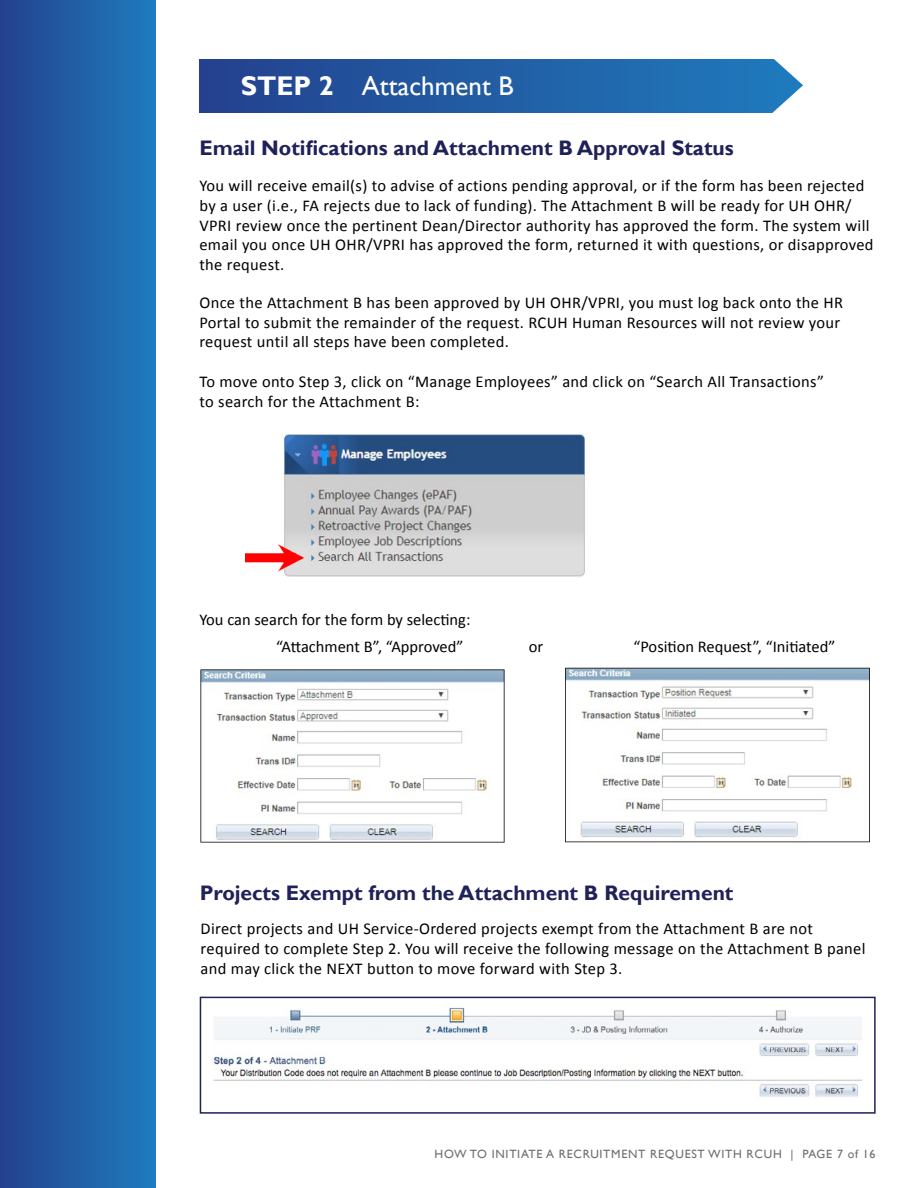
<style>
.page{position:relative;width:918px;height:1188px;background:#fff}
.page>*{position:absolute;margin:0;border:0;box-sizing:border-box;transform-origin:0 0}
.t1{font:27px "Gill Sans";color:#fff}
.t2{font:700 27px "Gill Sans";color:#fff}
.t3{font:700 21px "Gill Sans";color:#1f2159}
.t4{font:16.5px/19.8px "Calibri";letter-spacing:.02em;color:#000}
.t5{font:16.5px "Calibri";color:#000}
.t6{font:12px "Gill Sans";letter-spacing:.06em;color:#6d6e71}
</style>
<div class="page">
<div style="left:0;top:0;width:156px;height:1188px;background:linear-gradient(to right,#24418d,#1f7cbe)"></div>
<div style="left:200px;top:60px;width:612px;height:53px;background:linear-gradient(to right,#24418e,#1f7cbe)"></div>
<svg style="left:760px;top:59px;width:52px;height:54px"></svg>
<img style="left:281px;top:434px;width:305px;height:143px">
<img style="left:246px;top:544px;width:60px;height:29px">
<img style="left:201px;top:669px;width:303px;height:174px">
<img style="left:565px;top:667px;width:304px;height:176px">
<img style="left:212px;top:1007px;width:651px;height:90px">
<div style="left:200px;top:997px;width:676px;height:117px;border:2px solid #1f2159"></div>
<p class="t2" style="left:241px;top:70px;width:94px">STEP 2</p>
<p class="t1" style="left:362px;top:70px;width:153px">Attachment B</p>
<p class="t3" style="left:199px;top:136px;width:536px">Email Notifications and Attachment B Approval Status</p>
<p class="t4" style="left:199px;top:176px;width:676px">You will receive email(s) to advise of actions pending approval, or if the form has been rejected by a user (i.e., FA rejects due to lack of funding). The Attachment B will be ready for UH OHR/ VPRI review once the pertinent Dean/Director authority has approved the form. The system will email you once UH OHR/VPRI has approved the form, returned it with questions, or disapproved the request.</p>
<p class="t4" style="left:199px;top:292px;width:645px">Once the Attachment B has been approved by UH OHR/VPRI, you must log back onto the HR<br>Portal to submit the remainder of the request. RCUH Human Resources will not review your request until all steps have been completed.</p>
<p class="t4" style="left:199px;top:372px;width:626px">To move onto Step 3, click on “Manage Employees” and click on “Search All Transactions”</p>
<p class="t4" style="left:199px;top:391px;width:222px">to search for the Attachment B:</p>
<p class="t5" style="left:199px;top:609px;width:273px">You can search for the form by selecting:</p>
<p class="t5" style="left:276px;top:637px;width:189px">“Attachment B”, “Approved”</p>
<p class="t4" style="left:529px;top:637px;width:16px">or</p>
<p class="t5" style="left:634px;top:637px;width:203px">“Position Request”, “Initiated”</p>
<p class="t3" style="left:200px;top:880px;width:535px">Projects Exempt from the Attachment B Requirement</p>
<p class="t4" style="left:201px;top:919px;width:667px">Direct projects and UH Service-Ordered projects exempt from the Attachment B are not required to complete Step 2. You will receive the following message on the Attachment B panel and may click the NEXT button to move forward with Step 3.</p>
<p class="t6" style="left:435px;top:1147px;width:443px">HOW TO INITIATE A RECRUITMENT REQUEST WITH RCUH | PAGE 7 of 16</p>
</div>
